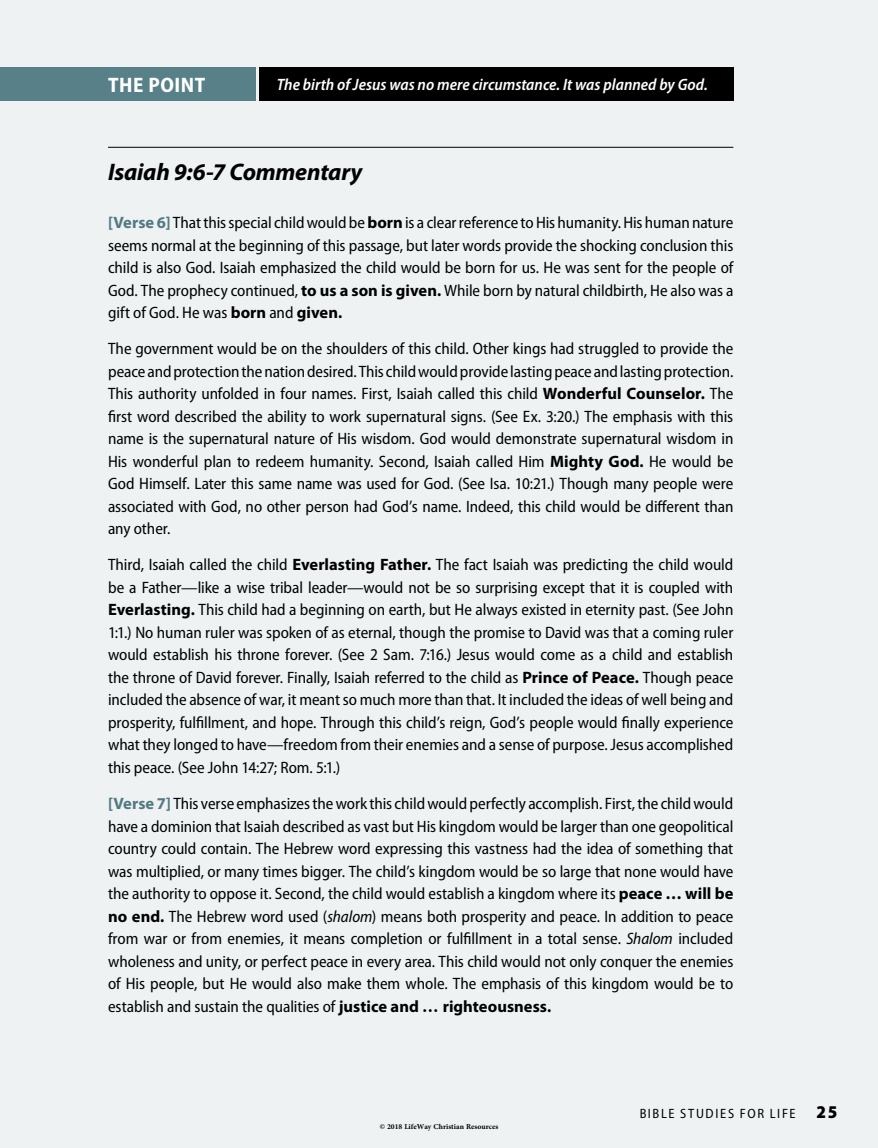
<style>
.page{position:relative;width:878px;height:1148px;background:#eef2f3}
.page>*{position:absolute;margin:0;border:0;box-sizing:border-box;transform-origin:0 0}
.t1{font:italic 700 24px "Myriad Pro";letter-spacing:-.01em;color:#000}
.t2{font:700 semi-condensed 21px "Myriad Pro";letter-spacing:.025em;color:#fff}
.t3{font:semi-condensed 16.5px/22.5px "Myriad Pro";letter-spacing:-.005em;color:#000;text-align:justify}
.t4{font:italic 600 semi-condensed 16.5px "Myriad Pro";color:#fff}
.t5{font:semi-condensed 13.5px "Myriad Pro";letter-spacing:.125em;color:#000}
.t6{font:700 10.5px "Adobe Arabic";color:#000}
.s1{font-weight:700;font-stretch:normal;color:#588089}
.s2{font-weight:700;font-stretch:normal}
.s3{font-weight:700}
.s4{font-style:italic}
.s5{font-family:"Times";font-weight:700;font-stretch:normal}
.s6{font-weight:900;font-size:18px}
</style>
<div class="page">
<div style="left:259px;top:68px;width:474px;height:33px;background:#000"></div>
<div style="left:0;top:68px;width:256px;height:33px;background:#588089"></div>
<hr style="left:108px;top:147px;width:625px;height:1px;background:#000">
<p class="t2" style="left:108px;top:73px;width:98px">THE POINT</p>
<p class="t4" style="left:277px;top:76px;width:433px">The birth of Jesus was no mere circumstance. It was planned by God.</p>
<h1 class="t1" style="left:108px;top:159px;width:256px">Isaiah 9:6-7 Commentary</h1>
<p class="t3" style="left:108px;top:212px;width:627px"><span class="s1">[Verse 6]</span> That this special child would be <span class="s2">born</span> is a clear reference to His humanity. His human nature seems normal at the beginning of this passage, but later words provide the shocking conclusion this child is also God. Isaiah emphasized the child would be born for us. He was sent for the people of God. The prophecy continued, <span class="s2">to us a son is given</span><span class="s3">.</span> While born by natural childbirth, He also was a gift of God. He was <span class="s2">born</span> and <span class="s2">given</span><span class="s3">.</span></p>
<p class="t3" style="left:108px;top:338px;width:627px">The government would be on the shoulders of this child. Other kings had struggled to provide the peace and protection the nation desired. This child would provide lasting peace and lasting protection.<br>This authority unfolded in four names. First, Isaiah called this child <span class="s2">Wonderful Counselor</span><span class="s3">.</span> The first word described the ability to work supernatural signs. (See Ex. 3:20.) The emphasis with this name is the supernatural nature of His wisdom. God would demonstrate supernatural wisdom in His wonderful plan to redeem humanity. Second, Isaiah called Him <span class="s2">Mighty God</span><span class="s3">.</span> He would be God Himself. Later this same name was used for God. (See Isa. 10:21.) Though many people were associated with God, no other person had God’s name. Indeed, this child would be different than any other.</p>
<p class="t3" style="left:108px;top:554px;width:627px">Third, Isaiah called the child <span class="s2">Everlasting Father</span><span class="s3">.</span> The fact Isaiah was predicting the child would be a Father—like a wise tribal leader—would not be so surprising except that it is coupled with <span class="s2">Everlasting</span><span class="s3">.</span> This child had a beginning on earth, but He always existed in eternity past. (See John 1:1.) No human ruler was spoken of as eternal, though the promise to David was that a coming ruler would establish his throne forever. (See 2 Sam. 7:16.) Jesus would come as a child and establish the throne of David forever. Finally, Isaiah referred to the child as <span class="s2">Prince of Peace</span><span class="s3">.</span> Though peace included the absence of war, it meant so much more than that. It included the ideas of well being and prosperity, fulfillment, and hope. Through this child’s reign, God’s people would finally experience what they longed to have—freedom from their enemies and a sense of purpose. Jesus accomplished this peace. (See John 14:27; Rom. 5:1.)</p>
<p class="t3" style="left:108px;top:792px;width:627px"><span class="s1">[Verse 7]</span> This verse emphasizes the work this child would perfectly accomplish. First, the child would have a dominion that Isaiah described as vast but His kingdom would be larger than one geopolitical country could contain. The Hebrew word expressing this vastness had the idea of something that was multiplied, or many times bigger. The child’s kingdom would be so large that none would have the authority to oppose it. Second, the child would establish a kingdom where its <span class="s2">peace … will be no end</span><span class="s3">.</span> The Hebrew word used (<span class="s4">shalom</span>) means both prosperity and peace. In addition to peace from war or from enemies, it means completion or fulfillment in a total sense. <span class="s4">Shalom</span> included wholeness and unity, or perfect peace in every area. This child would not only conquer the enemies of His people, but He would also make them whole. The emphasis of this kingdom would be to establish and sustain the qualities of <span class="s2">justice and</span> <span class="s5">…</span> <span class="s2">righteousness</span><span class="s3">.</span></p>
<p class="t6" style="left:380px;top:1119px;width:120px">© 2018 LifeWay Christian Resources</p>
<p class="t5" style="left:639px;top:1106px;width:200px">BIBLE STUDIES FOR LIFE <span class="s6">25</span></p>
</div>
